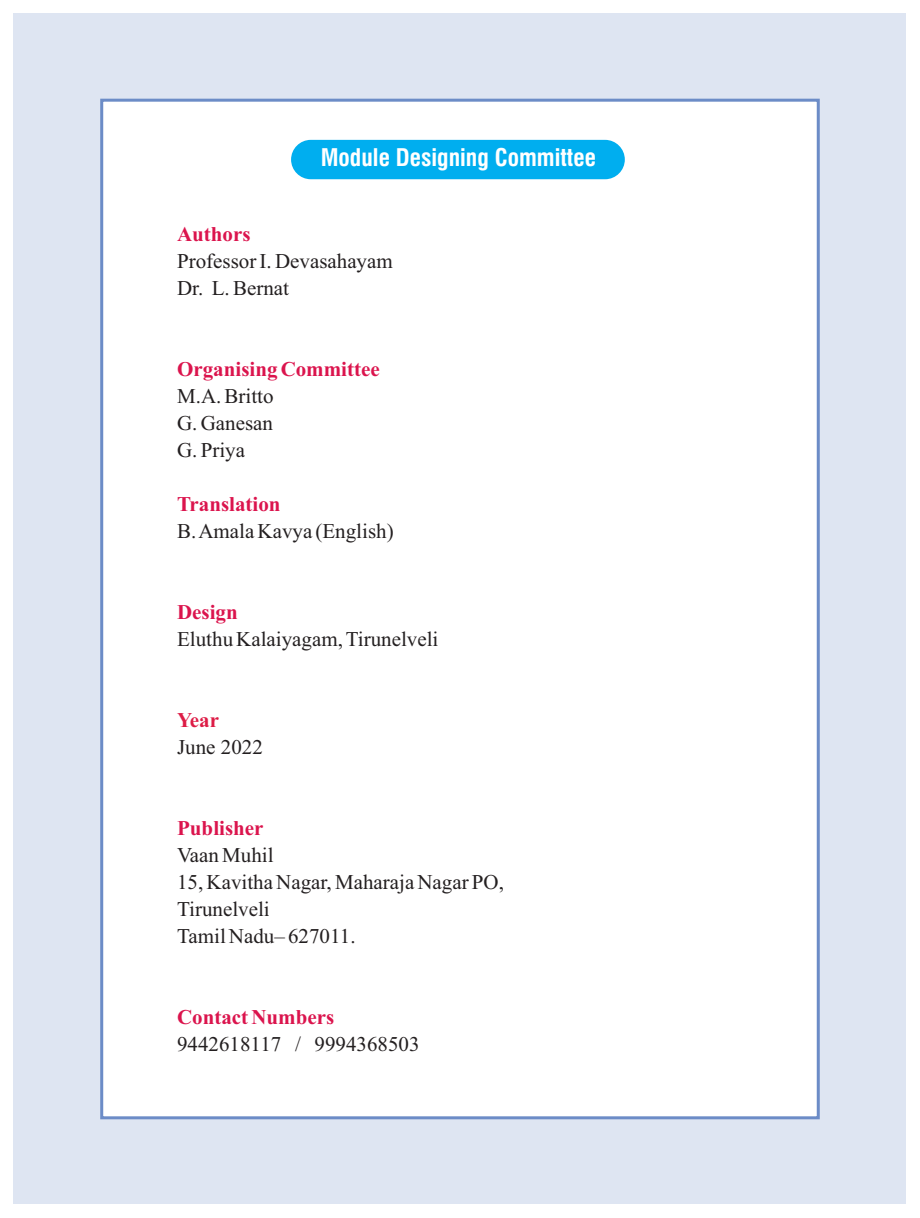
<style>
.page{position:relative;width:920px;height:1218px;background:#fff}
.page>*{position:absolute;margin:0;border:0;box-sizing:border-box;transform-origin:0 0}
.t1{font:700 condensed 23.7px "Swiss 721 BT";color:#fff}
.t2{font:21px/27px "Times New Roman";color:#231f20}
.t3{font:700 21px "Times New Roman";color:#db144d}
.t4{font:700 21px "Times New Roman";color:#dd1c46}
</style>
<div class="page">
<div style="left:14px;top:14px;width:892px;height:1190px;background:#dee5f2"></div>
<div style="left:100px;top:99px;width:720px;height:1020px;background:#fff;border:3px solid #6c8cc7"></div>
<div style="left:291px;top:140px;width:334px;height:39px;background:#00aeef;border-radius:20px"></div>
<p class="t1" style="left:321px;top:148px;width:277px">Module Designing Committee</p>
<p class="t3" style="left:177px;top:226px;width:75px">Authors</p>
<p class="t2" style="left:177px;top:249px;width:217px">Professor I. Devasahayam<br>Dr. L. Bernat</p>
<p class="t3" style="left:177px;top:361px;width:204px">Organising Committee</p>
<p class="t2" style="left:177px;top:384px;width:98px;text-align:justify">M.A. Britto G. Ganesan G. Priya</p>
<p class="t3" style="left:177px;top:496px;width:105px">Translation</p>
<p class="t2" style="left:177px;top:519px;width:218px">B. Amala Kavya (English)</p>
<p class="t3" style="left:177px;top:604px;width:62px">Design</p>
<p class="t2" style="left:177px;top:627px;width:263px">Eluthu Kalaiyagam, Tirunelveli</p>
<p class="t4" style="left:177px;top:712px;width:43px">Year</p>
<p class="t2" style="left:177px;top:735px;width:87px">June 2022</p>
<p class="t3" style="left:177px;top:820px;width:88px">Publisher</p>
<p class="t2" style="left:177px;top:843px;width:328px">Vaan Muhil<br>15, Kavitha Nagar, Maharaja Nagar PO,<br>Tirunelveli<br>Tamil Nadu– 627011.</p>
<p class="t3" style="left:177px;top:1009px;width:159px">Contact Numbers</p>
<p class="t2" style="left:177px;top:1032px;width:244px">9442618117 / 9994368503</p>
</div>
